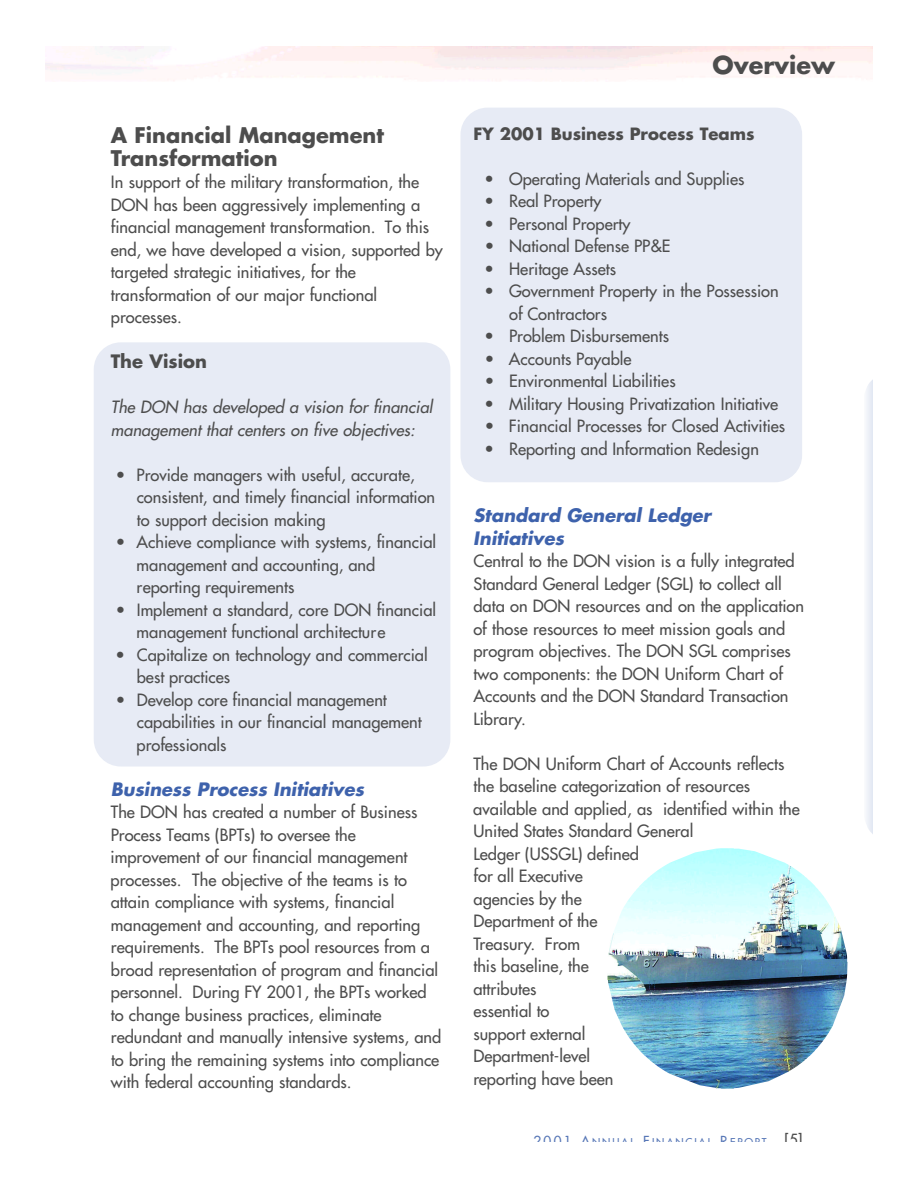
<style>
.page{position:relative;width:918px;height:1188px;background:#fff}
.page>*{position:absolute;margin:0;border:0;box-sizing:border-box;transform-origin:0 0}
.t1{font:700 24px "Futura";color:#4d4d4d}
.t2{font:700 21px/22.5px "Futura";color:#4d4d4d}
.t3{font:italic 700 18px/22.5px "Futura";color:#3e62ac}
.t4{font:700 18px "Futura";color:#4d4d4d}
.t5{font:16.5px/22.5px "Futura";color:#4d4d4d}
.t6{font:italic 16.5px/22.5px "Futura";color:#4d4d4d}
.t7{font:700 16.5px "Futura";color:#4d4d4d}
.t8{font:10.5px "Futura";color:#5676b6}
.s1{font-size:13.5px}
.s2{font-size:15px;color:#4d4d4d}
</style>
<div class="page">
<div style="left:460px;top:108px;width:342px;height:374px;background:#e7ebf5;border-radius:27px"></div>
<div style="left:94px;top:342px;width:356px;height:424px;background:#e7ebf5;border-radius:27px"></div>
<img style="left:607px;top:848px;width:241px;height:241px">
<p class="t2" style="left:111px;top:126px;width:275px">A Financial Management<br>Transformation</p>
<p class="t5" style="left:111px;top:172px;width:334px">In support of the military transformation, the DON has been aggressively implementing a financial management transformation. To this end, we have developed a vision, supported by targeted strategic initiatives, for the transformation of our major functional processes.</p>
<p class="t4" style="left:111px;top:353px;width:98px">The Vision</p>
<p class="t6" style="left:111px;top:397px;width:323px">The DON has developed a vision for financial management that centers on five objectives:</p>
<p class="t5" style="left:137px;top:465px;width:300px;text-indent:-21px">• Provide managers with useful, accurate, consistent, and timely financial information to support decision making</p>
<p class="t5" style="left:137px;top:532px;width:301px;text-indent:-21px">• Achieve compliance with systems, financial management and accounting, and reporting requirements</p>
<p class="t5" style="left:137px;top:600px;width:301px;text-indent:-21px">• Implement a standard, core DON financial management functional architecture</p>
<p class="t5" style="left:137px;top:645px;width:292px;text-indent:-21px">• Capitalize on technology and commercial best practices</p>
<p class="t5" style="left:137px;top:690px;width:287px;text-indent:-21px">• Develop core financial management capabilities in our financial management professionals</p>
<p class="t3" style="left:111px;top:779px;width:255px">Business Process Initiatives</p>
<p class="t5" style="left:111px;top:802px;width:332px">The DON has created a number of Business Process Teams (BPTs) to oversee the improvement of our financial management processes. The objective of the teams is to attain compliance with systems, financial management and accounting, and reporting requirements. The BPTs pool resources from a broad representation of program and financial personnel. During FY 2001, the BPTs worked to change business practices, eliminate redundant and manually intensive systems, and to bring the remaining systems into compliance with federal accounting standards.</p>
<h1 class="t1" style="left:712px;top:54px;width:124px">Overview</h1>
<p class="t7" style="left:473px;top:126px;width:283px">FY 2001 Business Process Teams</p>
<p class="t5" style="left:485px;top:168px;width:261px">• Operating Materials and Supplies</p>
<p class="t5" style="left:485px;top:191px;width:118px">• Real Property</p>
<p class="t5" style="left:485px;top:213px;width:147px">• Personal Property</p>
<p class="t5" style="left:485px;top:236px;width:187px">• National Defense PP&amp;E</p>
<p class="t5" style="left:485px;top:258px;width:133px">• Heritage Assets</p>
<p class="t5" style="left:509px;top:281px;width:271px;text-indent:-25px">• Government Property in the Possession of Contractors</p>
<p class="t5" style="left:485px;top:326px;width:186px">• Problem Disbursements</p>
<p class="t5" style="left:485px;top:348px;width:148px">• Accounts Payable</p>
<p class="t5" style="left:485px;top:371px;width:193px">• Environmental Liabilities</p>
<p class="t5" style="left:485px;top:393px;width:295px">• Military Housing Privatization Initiative</p>
<p class="t5" style="left:485px;top:416px;width:302px">• Financial Processes for Closed Activities</p>
<p class="t5" style="left:485px;top:438px;width:276px">• Reporting and Information Redesign</p>
<p class="t3" style="left:473px;top:506px;width:239px">Standard General Ledger<br>Initiatives</p>
<p class="t5" style="left:473px;top:551px;width:332px">Central to the DON vision is a fully integrated Standard General Ledger (SGL) to collect all data on DON resources and on the application of those resources to meet mission goals and program objectives. The DON SGL comprises two components: the DON Uniform Chart of Accounts and the DON Standard Transaction Library.</p>
<p class="t5" style="left:473px;top:753px;width:328px">The DON Uniform Chart of Accounts reflects the baseline categorization of resources available and applied, as identified within the<br>United States Standard General<br>Ledger (USSGL) defined<br>for all Executive<br>agencies by the<br>Department of the<br>Treasury. From<br>this baseline, the<br>attributes<br>essential to<br>support external<br>Department-level<br>reporting have been</p>
<p class="t8" style="left:533px;top:1137px;width:271px"><span class="s1">2001 A</span>N N U A L <span class="s1">F</span>I N A N C I A L <span class="s1">R</span>E P O RT <span class="s2">[5]</span></p>
</div>
